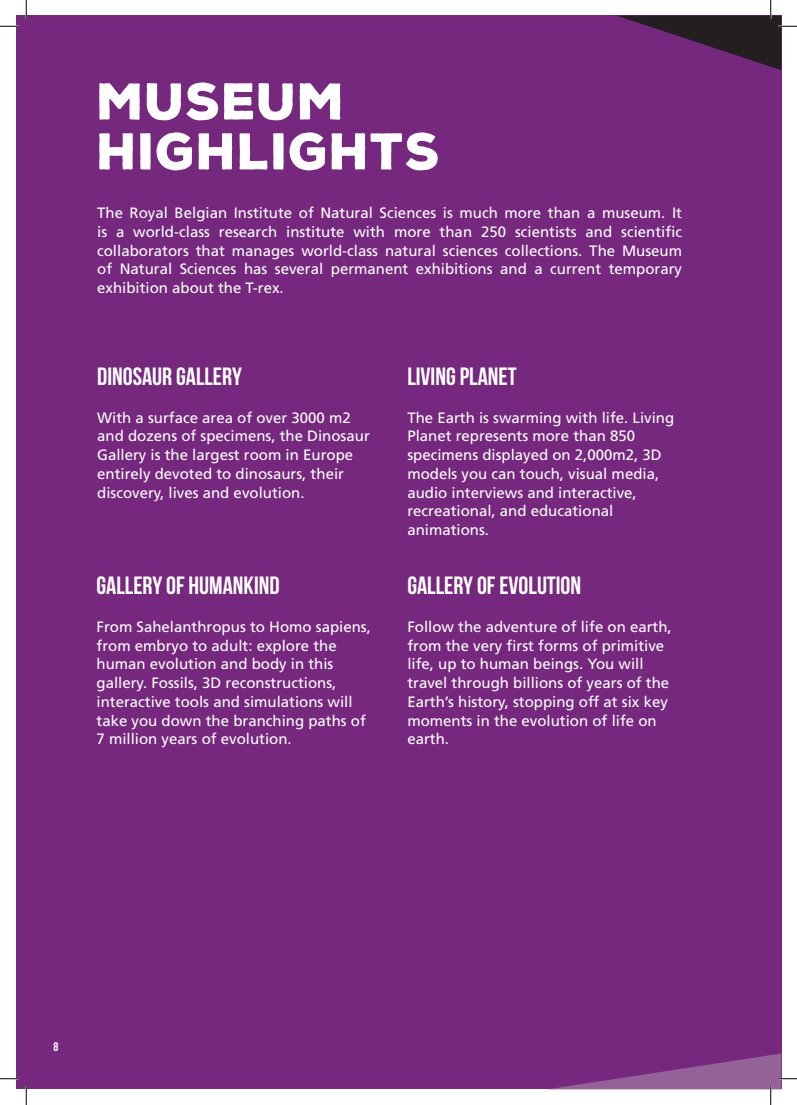
<style>
.page{position:relative;width:797px;height:1105px;background:#fff}
.page>*{position:absolute;margin:0;border:0;box-sizing:border-box;transform-origin:0 0}
.t1{font:900 50px/50px "Nexa Rust Sans";letter-spacing:.01em;color:#fff}
.t2{font:700 25px "Bebas Neue";color:#fff}
.t3{font:15px/18.8px "Frutiger LT Std";color:#fff}
.t4{font:12.5px "Bebas Neue";color:#fff}
</style>
<div class="page">
<div style="left:16px;top:16px;width:765px;height:1073px;background:#75287d"></div>
<svg style="left:0;top:25px;width:19px;height:2px"></svg>
<svg style="left:0;top:1078px;width:19px;height:1px"></svg>
<svg style="left:25px;top:0;width:2px;height:19px"></svg>
<svg style="left:25px;top:1086px;width:2px;height:19px"></svg>
<svg style="left:616px;top:0;width:181px;height:70px"></svg>
<svg style="left:548px;top:1053px;width:249px;height:52px"></svg>
<h1 class="t1" style="left:97px;top:77px;width:345px">MUSEUM<br>HIGHLIGHTS</h1>
<p class="t3" style="left:97px;top:204px;width:586px;text-align:justify">The Royal Belgian Institute of Natural Sciences is much more than a museum. It is a world-class research institute with more than 250 scientists and scientific collaborators that manages world-class natural sciences collections. The Museum of Natural Sciences has several permanent exhibitions and a current temporary exhibition about the T-rex.</p>
<h2 class="t2" style="left:97px;top:363px;width:146px">DINOSAUR GALLERY</h2>
<p class="t3" style="left:97px;top:408px;width:274px">With a surface area of over 3000 m2 and dozens of specimens, the Dinosaur Gallery is the largest room in Europe entirely devoted to dinosaurs, their discovery, lives and evolution.</p>
<h2 class="t2" style="left:97px;top:572px;width:184px">GALLERY OF HUMANKIND</h2>
<p class="t3" style="left:97px;top:617px;width:276px">From Sahelanthropus to Homo sapiens, from embryo to adult: explore the human evolution and body in this gallery. Fossils, 3D reconstructions, interactive tools and simulations will take you down the branching paths of 7 million years of evolution.</p>
<h2 class="t2" style="left:407px;top:363px;width:111px">LIVING PLANET</h2>
<p class="t3" style="left:407px;top:408px;width:268px">The Earth is swarming with life. Living<br>Planet represents more than 850 specimens displayed on 2,000m2, 3D models you can touch, visual media, audio interviews and interactive, recreational, and educational animations.</p>
<h2 class="t2" style="left:407px;top:572px;width:175px">GALLERY OF EVOLUTION</h2>
<p class="t3" style="left:407px;top:617px;width:266px">Follow the adventure of life on earth, from the very first forms of primitive life, up to human beings. You will travel through billions of years of the<br>Earth’s history, stopping off at six key moments in the evolution of life on earth.</p>
<p class="t4" style="left:54px;top:1040px;width:6px">8</p>
</div>
